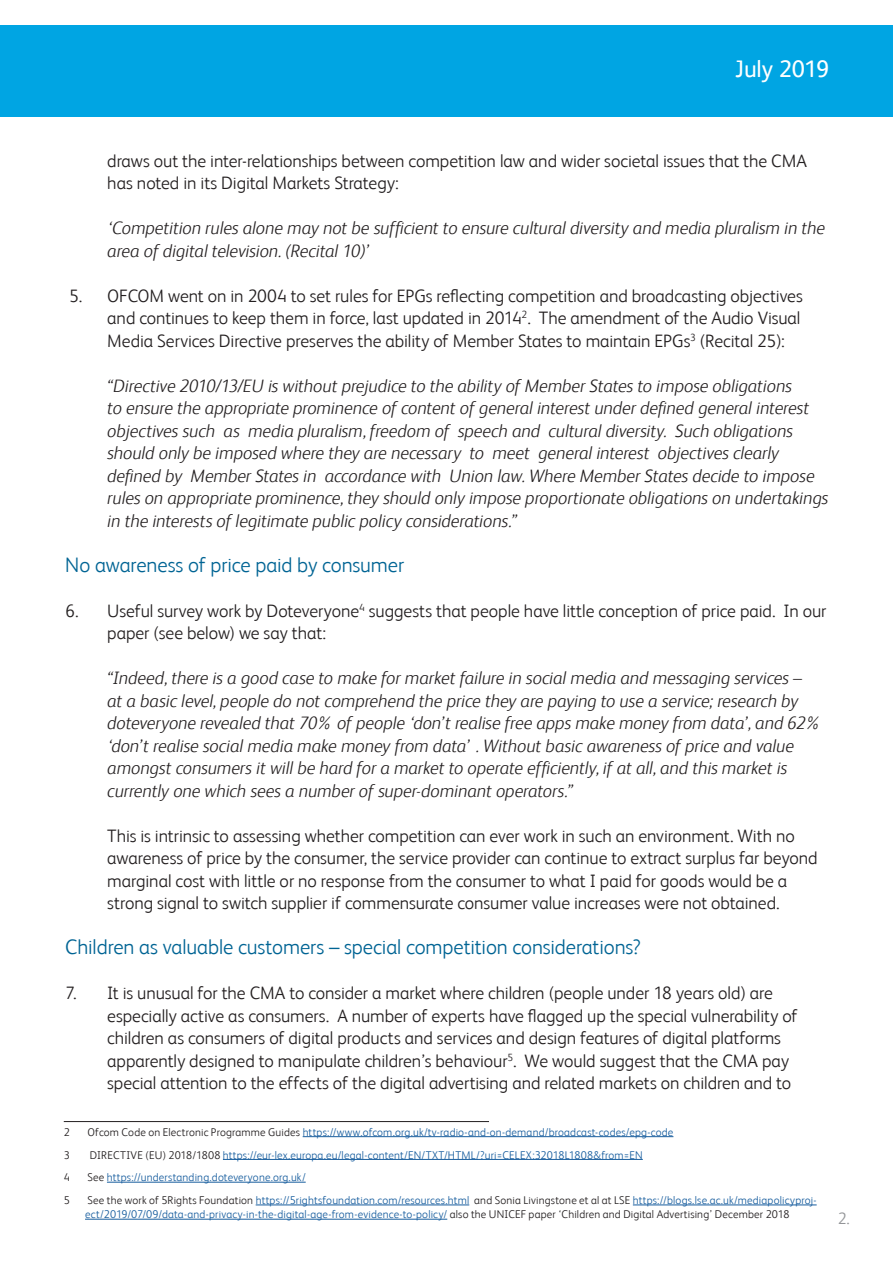
<style>
.page{position:relative;width:893px;height:1263px;background:#fff}
.page>*{position:absolute;margin:0;border:0;box-sizing:border-box;transform-origin:0 0}
._06_Bullets{font:24px "FS Albert";letter-spacing:-.01em;color:#fff}
._06_Bullets-2{font:300 21px "FS Albert";letter-spacing:-.005em;color:#006494}
._06_Bullets-3{font:300 18px/22.5px "FS Albert";letter-spacing:-.005em;color:#231f20}
._06_Bullets-4{font:italic 300 18px/22.5px "FS Albert";letter-spacing:-.005em;color:#231f20}
._05_Body_text{font:300 16.5px "FS Albert";color:#939598}
._08_Footnote{font:300 11.25px/14.2px "FS Albert";letter-spacing:.015em;color:#175d9e}
._08_Footnote-2{font:300 11.25px "FS Albert";color:#231f20}
.s1{color:#231f20}
</style>
<div class="page">
<div style="left:0;top:26px;width:893px;height:91px;background:#00a5e3"></div>
<hr style="left:64px;top:1121px;width:425px;height:1px;background:#231f20">
<hr style="left:303px;top:1136px;width:370px;height:1px;background:#175d9e">
<hr style="left:223px;top:1159px;width:420px;height:1px;background:#175d9e">
<hr style="left:107px;top:1182px;width:199px;height:1px;background:#175d9e">
<hr style="left:256px;top:1205px;width:213px;height:1px;background:#175d9e">
<hr style="left:633px;top:1205px;width:184px;height:1px;background:#175d9e">
<hr style="left:85px;top:1219px;width:362px;height:1px;background:#175d9e">
<p class="_06_Bullets" style="left:735px;top:55px;width:96px">July 2019</p>
<p class="_06_Bullets-3" style="left:107px;top:149px;width:701px">draws out the inter-relationships between competition law and wider societal issues that the CMA has noted in its Digital Markets Strategy:</p>
<p class="_06_Bullets-4" style="left:107px;top:217px;width:719px">‘Competition rules alone may not be sufficient to ensure cultural diversity and media pluralism in the area of digital television. (Recital 10)’</p>
<p class="_06_Bullets-3" style="left:107px;top:284px;width:697px;text-indent:-38px">5. OFCOM went on in 2004 to set rules for EPGs reflecting competition and broadcasting objectives and continues to keep them in force, last updated in 2014<sup>2</sup>. The amendment of the Audio Visual<br>Media Services Directive preserves the ability of Member States to maintain EPGs<sup>3</sup> (Recital 25):</p>
<p class="_06_Bullets-4" style="left:107px;top:374px;width:723px">“Directive 2010/13/EU is without prejudice to the ability of Member States to impose obligations<br>to ensure the appropriate prominence of content of general interest under defined general interest objectives such as media pluralism, freedom of speech and cultural diversity. Such obligations should only be imposed where they are necessary to meet general interest objectives clearly defined by Member States in accordance with Union law. Where Member States decide to impose rules on appropriate prominence, they should only impose proportionate obligations on undertakings in the interests of legitimate public policy considerations.”</p>
<p class="_06_Bullets-2" style="left:65px;top:552px;width:340px">No awareness of price paid by consumer</p>
<p class="_06_Bullets-3" style="left:107px;top:599px;width:721px;text-indent:-42px">6. Useful survey work by Doteveryone<sup>4</sup> suggests that people have little conception of price paid. In our paper (see below) we say that:</p>
<p class="_06_Bullets-4" style="left:107px;top:667px;width:715px">“Indeed, there is a good case to make for market failure in social media and messaging services – at a basic level, people do not comprehend the price they are paying to use a service; research by doteveryone revealed that 70% of people ‘don’t realise free apps make money from data’, and 62% ‘don’t realise social media make money from data’ . Without basic awareness of price and value amongst consumers it will be hard for a market to operate efficiently, if at all, and this market is currently one which sees a number of super-dominant operators.”</p>
<p class="_06_Bullets-3" style="left:107px;top:824px;width:712px">This is intrinsic to assessing whether competition can ever work in such an environment. With no awareness of price by the consumer, the service provider can continue to extract surplus far beyond marginal cost with little or no response from the consumer to what I paid for goods would be a strong signal to switch supplier if commensurate consumer value increases were not obtained.</p>
<p class="_06_Bullets-2" style="left:65px;top:935px;width:577px">Children as valuable customers – special competition considerations?</p>
<p class="_06_Bullets-3" style="left:107px;top:981px;width:692px;text-indent:-42px">7. It is unusual for the CMA to consider a market where children (people under 18 years old) are especially active as consumers. A number of experts have flagged up the special vulnerability of children as consumers of digital products and services and design features of digital platforms apparently designed to manipulate children’s behaviour<sup>5</sup>. We would suggest that the CMA pay special attention to the effects of the digital advertising and related markets on children and to</p>
<p class="_08_Footnote-2" style="left:64px;top:1125px;width:8px">2</p>
<p class="_08_Footnote" style="left:88px;top:1125px;width:587px"><span class="s1">Ofcom Code on Electronic Programme Guides</span> https://www.ofcom.org.uk/tv-radio-and-on-demand/broadcast-codes/epg-code</p>
<p class="_08_Footnote-2" style="left:64px;top:1148px;width:8px">3</p>
<p class="_08_Footnote" style="left:90px;top:1147px;width:554px"><span class="s1">DIRECTIVE (EU) 2018/1808</span> https://eur-lex.europa.eu/legal-content/EN/TXT/HTML/?uri=CELEX:32018L1808&amp;from=EN</p>
<p class="_08_Footnote-2" style="left:64px;top:1171px;width:8px">4</p>
<p class="_08_Footnote" style="left:88px;top:1170px;width:220px"><span class="s1">See</span> https://understanding.doteveryone.org.uk/</p>
<p class="_08_Footnote-2" style="left:64px;top:1194px;width:8px">5</p>
<p class="_08_Footnote" style="left:85px;top:1193px;width:733px"><span class="s1">See the work of 5Rights Foundation</span> https://5rightsfoundation.com/resources.html <span class="s1">and Sonia Livingstone et al at LSE</span> https://blogs.lse.ac.uk/mediapolicyproj&shy;ect/2019/07/09/data-and-privacy-in-the-digital-age-from-evidence-to-policy/ <span class="s1">also the UNICEF paper ‘Children and Digital Advertising’ December 2018</span></p>
<p class="_05_Body_text" style="left:838px;top:1209px;width:14px">2.</p>
</div>
